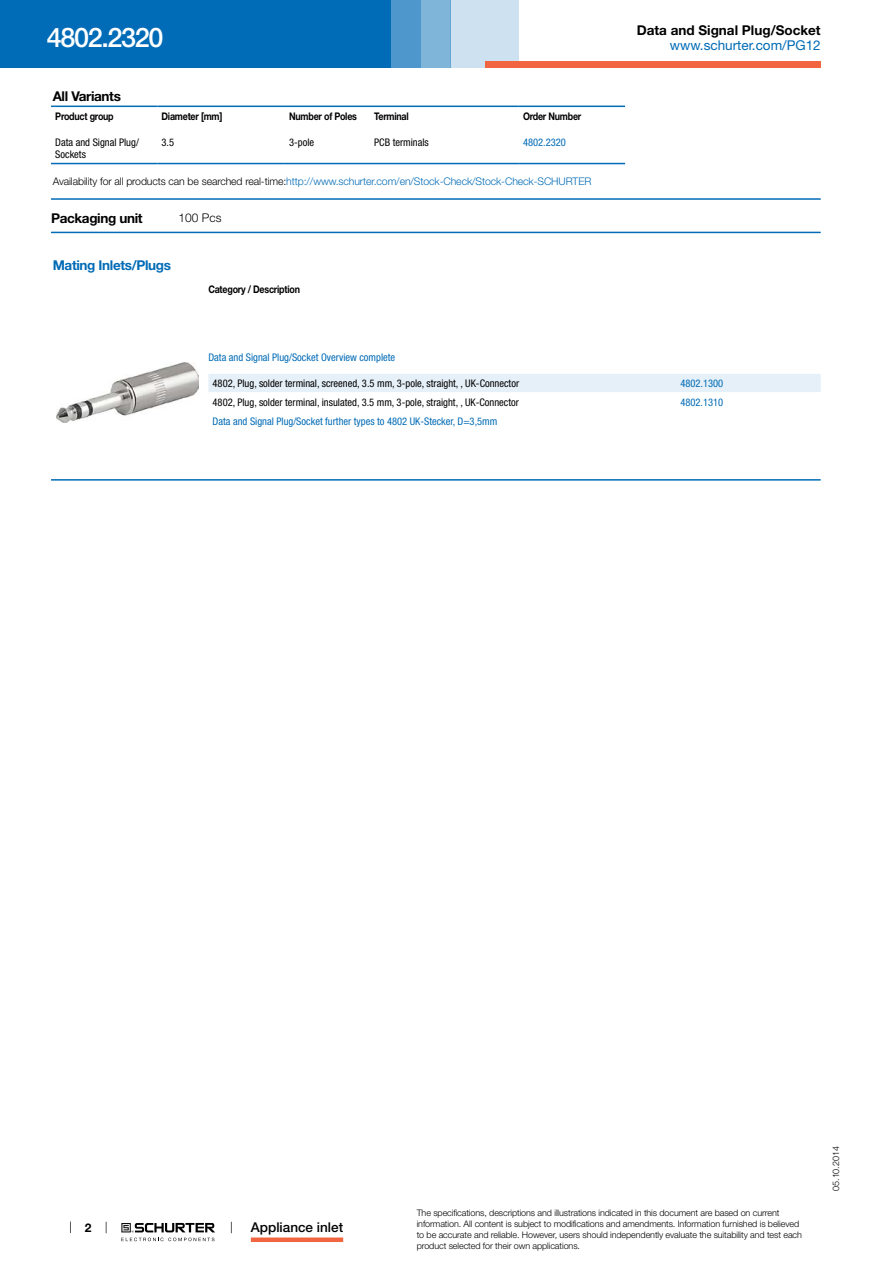
<style>
.page{position:relative;width:893px;height:1263px;background:#fff}
.page>*{position:absolute;margin:0;border:0;box-sizing:border-box;transform-origin:0 0}
.t1{font:500 27px "Helvetica Neue LT";letter-spacing:-.05em;color:#fff}
.t2{font:700 13.5px "Helvetica Neue LT";color:#000}
.t3{font:700 13.5px "Helvetica Neue LT";letter-spacing:-.025em;color:#000}
.t4{font:13.5px "Helvetica Neue LT";color:#006bb6}
.t5{font:700 13.5px "Helvetica Neue LT";letter-spacing:-.025em;color:#006bb6}
.t6{font:500 13.5px "Helvetica Neue LT";color:#000}
.t7{font:300 12px "Helvetica Neue LT";color:#000}
.t8{font:700 12px "Helvetica Neue LT";color:#000}
.t9{font:condensed 10.5px/12.6px "Helvetica Neue LT";color:#000}
.t10{font:condensed 10.5px "Helvetica Neue LT";color:#006bb6}
.t11{font:300 10.5px "Helvetica Neue LT";letter-spacing:-.01em;color:#006bb6}
.t12{font:700 10.5px "Helvetica Neue LT";letter-spacing:-.025em;color:#000;scale:.85 1}
.t13{font:300 9px/10.8px "Helvetica Neue LT";letter-spacing:-.01em;color:#000}
.s1{color:#000}
</style>
<div class="page">
<svg style="left:70px;top:1221px;width:1px;height:12px"></svg>
<svg style="left:121px;top:1223px;width:94px;height:18px"></svg>
<div style="left:0;top:0;width:391px;height:68px;background:#006bb6"></div>
<div style="left:421px;top:0;width:30px;height:68px;background:#80b5da"></div>
<div style="left:391px;top:0;width:30px;height:68px;background:#4d97cc"></div>
<div style="left:451px;top:0;width:68px;height:68px;background:#cde1f0"></div>
<div style="left:485px;top:62px;width:336px;height:6px;background:#f26541"></div>
<div style="left:251px;top:1237px;width:92px;height:5px;background:#f26541"></div>
<svg style="left:51px;top:107px;width:574px;height:58px"></svg>
<hr style="left:51px;top:106px;width:106px;height:1px;background:#006bb6">
<hr style="left:157px;top:106px;width:128px;height:1px;background:#006bb6">
<hr style="left:285px;top:106px;width:85px;height:1px;background:#006bb6">
<hr style="left:370px;top:106px;width:149px;height:1px;background:#006bb6">
<hr style="left:519px;top:106px;width:106px;height:1px;background:#006bb6">
<hr style="left:51px;top:163px;width:106px;height:1px;background:#006bb6">
<hr style="left:157px;top:163px;width:128px;height:1px;background:#006bb6">
<hr style="left:285px;top:163px;width:85px;height:1px;background:#006bb6">
<hr style="left:370px;top:163px;width:149px;height:1px;background:#006bb6">
<hr style="left:519px;top:163px;width:106px;height:1px;background:#006bb6">
<hr style="left:51px;top:198px;width:770px;height:2px;background:#006bb6">
<hr style="left:51px;top:232px;width:770px;height:1px;background:#006bb6">
<img style="left:57px;top:362px;width:141px;height:60px">
<div style="left:208px;top:374px;width:613px;height:18px;background:#e6f0f8"></div>
<hr style="left:51px;top:479px;width:770px;height:2px;background:#006bb6">
<h1 class="t1" style="left:47px;top:21px;width:118px">4802.2320</h1>
<h2 class="t3" style="left:53px;top:88px;width:70px">All Variants</h2>
<p class="t12" style="left:55px;top:109px;width:70px">Product group</p>
<p class="t12" style="left:162px;top:109px;width:73px">Diameter [mm]</p>
<p class="t12" style="left:289px;top:109px;width:81px">Number of Poles</p>
<p class="t12" style="left:374px;top:109px;width:42px">Terminal</p>
<p class="t12" style="left:523px;top:109px;width:70px">Order Number</p>
<p class="t9" style="left:55px;top:136px;width:85px">Data and Signal Plug/<br>Sockets</p>
<p class="t9" style="left:162px;top:136px;width:14px">3.5</p>
<p class="t9" style="left:289px;top:136px;width:27px">3-pole</p>
<p class="t9" style="left:374px;top:136px;width:56px">PCB terminals</p>
<p class="t10" style="left:523px;top:136px;width:44px">4802.2320</p>
<p class="t11" style="left:53px;top:174px;width:540px"><span class="s1">Availability for all products can be searched real-time:</span>http://www.schurter.com/en/Stock-Check/Stock-Check-SCHURTER</p>
<h2 class="t3" style="left:51px;top:210px;width:93px">Packaging unit</h2>
<h3 class="t7" style="left:179px;top:210px;width:44px">100 Pcs</h3>
<h2 class="t5" style="left:53px;top:257px;width:120px">Mating Inlets/Plugs</h2>
<p class="t12" style="left:208px;top:283px;width:109px">Category / Description</p>
<h2 class="t2" style="left:637px;top:22px;width:186px">Data and Signal Plug/Socket</h2>
<h2 class="t4" style="left:670px;top:37px;width:152px">www.schurter.com/PG12</h2>
<p class="t10" style="left:208px;top:351px;width:188px">Data and Signal Plug/Socket Overview complete</p>
<p class="t9" style="left:213px;top:377px;width:308px">4802, Plug, solder terminal, screened, 3.5 mm, 3-pole, straight, , UK-Connector</p>
<p class="t10" style="left:680px;top:377px;width:44px">4802.1300</p>
<p class="t9" style="left:213px;top:396px;width:308px">4802, Plug, solder terminal, insulated, 3.5 mm, 3-pole, straight, , UK-Connector</p>
<p class="t10" style="left:680px;top:396px;width:44px">4802.1310</p>
<p class="t10" style="left:213px;top:415px;width:286px">Data and Signal Plug/Socket further types to 4802 UK-Stecker, D=3,5mm</p>
<h3 class="t8" style="left:85px;top:1220px;width:8px">2</h3>
<h2 class="t6" style="left:251px;top:1219px;width:94px">Appliance inlet</h2>
<p class="t13" style="left:417px;top:1207px;width:387px">The specifications, descriptions and illustrations indicated in this document are based on current information. All content is subject to modifications and amendments. Information furnished is believed to be accurate and reliable. However, users should independently evaluate the suitability and test each product selected for their own applications.</p>
<p class="t13" style="left:830px;top:1191px;width:46px;rotate:-90deg">05.10.2014</p>
</div>
